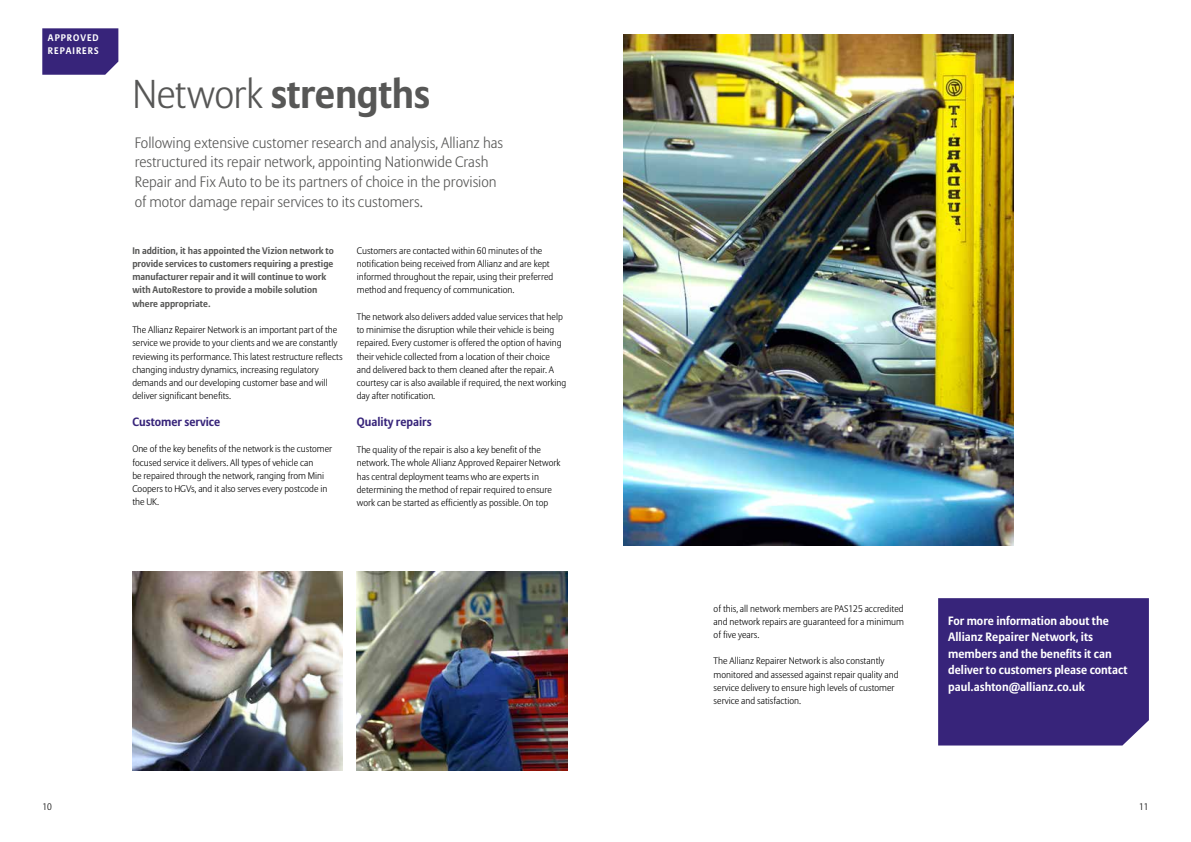
<style>
.page{position:relative;width:1191px;height:842px;background:#fff}
.page>*{position:absolute;margin:0;border:0;box-sizing:border-box;transform-origin:0 0}
.t1{font:700 40px "Allianz Sans";letter-spacing:-.01em;color:#575756}
.t2{font:300 15px/19.9px "Allianz Sans";color:#575756}
.t3{font:700 12px/16.6px "Allianz Sans";color:#fff}
.t4{font:700 12px "Allianz Sans";color:#37247a}
.t5{font:300 9.5px/13.3px "Allianz Sans";color:#000}
.t6{font:700 9.5px/13.3px "Allianz Sans";color:#575756}
.t7{font:700 9.5px/13.3px "Allianz Sans";letter-spacing:.1em;color:#fff}
.s1{font-weight:300}
</style>
<div class="page">
<svg style="left:42px;top:28px;width:76px;height:47px;background:#3e2c7f"></svg>
<img style="left:624px;top:34px;width:389px;height:511px">
<img style="left:357px;top:571px;width:210px;height:199px">
<img style="left:132px;top:571px;width:211px;height:199px">
<div style="left:938px;top:598px;width:210px;height:147px;background:#37247a"></div>
<p class="t7" style="left:48px;top:31px;width:52px">APPROVED<br>REPAIRERS</p>
<h1 class="t1" style="left:132px;top:68px;width:299px"><span class="s1">Network</span> strengths</h1>
<p class="t2" style="left:135px;top:133px;width:370px">Following extensive customer research and analysis, Allianz has restructured its repair network, appointing Nationwide Crash Repair and Fix Auto to be its partners of choice in the provision of motor damage repair services to its customers.</p>
<p class="t6" style="left:132px;top:244px;width:203px">In addition, it has appointed the Vizion network to provide services to customers requiring a prestige manufacturer repair and it will continue to work with AutoRestore to provide a mobile solution where appropriate.</p>
<p class="t5" style="left:132px;top:324px;width:212px">The Allianz Repairer Network is an important part of the service we provide to your clients and we are constantly reviewing its performance. This latest restructure reflects changing industry dynamics, increasing regulatory demands and our developing customer base and will deliver significant benefits.</p>
<p class="t4" style="left:132px;top:414px;width:89px">Customer service</p>
<p class="t5" style="left:132px;top:443px;width:201px">One of the key benefits of the network is the customer focused service it delivers. All types of vehicle can<br>be repaired through the network, ranging from Mini Coopers to HGVs, and it also serves every postcode in the UK.</p>
<p class="t5" style="left:357px;top:244px;width:198px">Customers are contacted within 60 minutes of the notification being received from Allianz and are kept informed throughout the repair, using their preferred method and frequency of communication.</p>
<p class="t5" style="left:357px;top:310px;width:211px">The network also delivers added value services that help to minimise the disruption while their vehicle is being repaired. Every customer is offered the option of having their vehicle collected from a location of their choice and delivered back to them cleaned after the repair. A courtesy car is also available if required, the next working day after notification.</p>
<p class="t4" style="left:357px;top:414px;width:76px">Quality repairs</p>
<p class="t5" style="left:357px;top:444px;width:205px">The quality of the repair is also a key benefit of the network. The whole Allianz Approved Repairer Network has central deployment teams who are experts in determining the method of repair required to ensure work can be started as efficiently as possible. On top</p>
<p class="t5" style="left:713px;top:602px;width:192px;text-align:justify">of this, all network members are PAS125 accredited and network repairs are guaranteed for a minimum of five years.</p>
<p class="t5" style="left:713px;top:655px;width:186px">The Allianz Repairer Network is also constantly monitored and assessed against repair quality and service delivery to ensure high levels of customer service and satisfaction.</p>
<p class="t3" style="left:948px;top:612px;width:181px">For more information about the<br>Allianz Repairer Network, its members and the benefits it can deliver to customers please contact paul.ashton@allianz.co.uk</p>
<p class="t5" style="left:43px;top:801px;width:11px">10</p>
<p class="t5" style="left:1139px;top:801px;width:11px">11</p>
</div>
